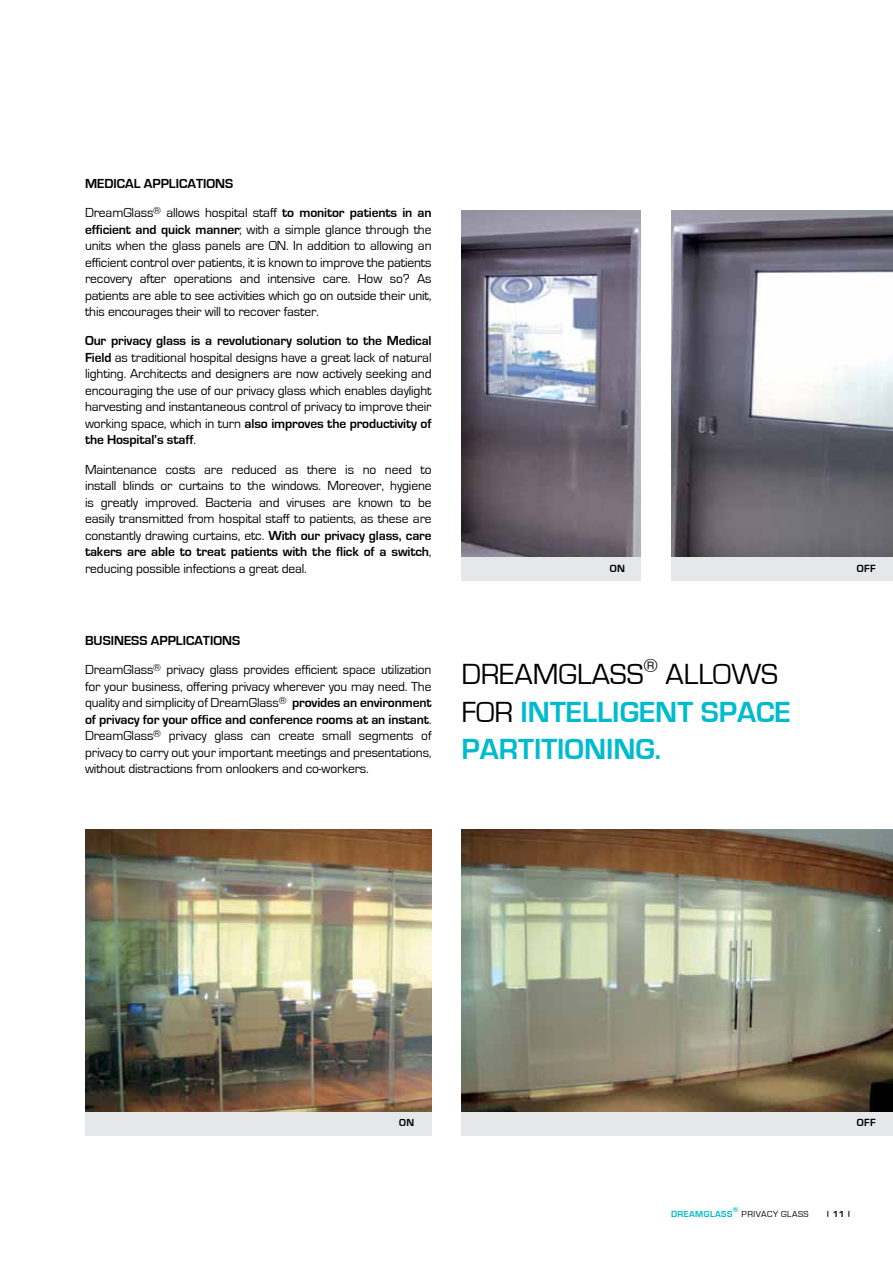
<style>
.page{position:relative;width:893px;height:1263px;background:#fff}
.page>*{position:absolute;margin:0;border:0;box-sizing:border-box;transform-origin:0 0}
.t1{font:700 30px/37.5px "Eurostile";color:#00bbce}
.t2{font:13.5px/16.5px "Eurostile";letter-spacing:-.01em;color:#000;text-align:justify}
.t3{font:700 13.5px/29.2px "Eurostile";color:#000}
.t4{font:700 10.65px "Eurostile";letter-spacing:.05em;color:#000}
.t5{font:700 10.5px "Eurostile";color:#000}
.t6{font:9px "Eurostile";letter-spacing:.05em;color:#000}
.t7{font:700 9px "Eurostile";letter-spacing:.05em;color:#00bbce}
.t8{font:700 9px "Eurostile";color:#000}
.t9{font:700 7.5px "Eurostile";color:#00bbce}
.s1{font-weight:400}
.s2{font-weight:700}
.s3{font-weight:400;color:#000}
</style>
<div class="page">
<img style="left:461px;top:830px;width:432px;height:281px">
<img style="left:461px;top:211px;width:432px;height:346px">
<img style="left:85px;top:830px;width:347px;height:281px">
<div style="left:85px;top:1111px;width:347px;height:24px;background:#e6e7e8"></div>
<div style="left:461px;top:1111px;width:432px;height:24px;background:#e6e7e8"></div>
<div style="left:671px;top:557px;width:222px;height:24px;background:#e6e7e8"></div>
<div style="left:461px;top:557px;width:196px;height:24px;background:#e6e7e8"></div>
<div style="left:641px;top:205px;width:30px;height:395px;background:#fff"></div>
<p class="t3" style="left:85px;top:169px;width:348px">MEDICAL APPLICATIONS<br><span class="s1">DreamGlass</span><sup>®</sup> <span class="s1">allows hospital staff</span> to monitor patients in an</p>
<p class="t2" style="left:85px;top:221px;width:348px"><span class="s2">efficient and quick manner</span>; with a simple glance through the units when the glass panels are ON. In addition to allowing an efficient control over patients, it is known to improve the patients recovery after operations and intensive care. How so? As patients are able to see activities which go on outside their unit, this encourages their will to recover faster.</p>
<p class="t2" style="left:85px;top:333px;width:348px"><span class="s2">Our privacy glass is a revolutionary solution to the Medical Field</span> as traditional hospital designs have a great lack of natural lighting. Architects and designers are now actively seeking and encouraging the use of our privacy glass which enables daylight harvesting and instantaneous control of privacy to improve their working space, which in turn <span class="s2">also improves the productivity of the Hospital’s staff</span>.</p>
<p class="t2" style="left:85px;top:461px;width:348px">Maintenance costs are reduced as there is no need to install blinds or curtains to the windows. Moreover, hygiene is greatly improved. Bacteria and viruses are known to be easily transmitted from hospital staff to patients, as these are constantly drawing curtains, etc. <span class="s2">With our privacy glass, care takers are able to treat patients with the flick of a switch</span>, reducing possible infections a great deal.</p>
<p class="t2" style="left:85px;top:626px;width:348px;line-height:29.2px"><span class="s2">BUSINESS APPLICATIONS<br></span>DreamGlass<sup>®</sup> privacy glass provides efficient space utilization</p>
<p class="t2" style="left:85px;top:678px;width:348px">for your business, offering privacy wherever you may need. The quality and simplicity of DreamGlass<sup>®</sup> <span class="s2">provides an environment of privacy for your office and conference rooms at an instant</span>.<br>DreamGlass<sup>®</sup> privacy glass can create small segments of privacy to carry out your important meetings and presentations, without distractions from onlookers and co-workers.</p>
<p class="t4" style="left:610px;top:563px;width:17px">ON</p>
<p class="t4" style="left:857px;top:563px;width:21px">OFF</p>
<h1 class="t1" style="left:461px;top:656px;width:331px"><span class="s3">DREAMGLASS</span><sup>®</sup> <span class="s3">ALLOWS<br>FOR</span> INTELLIGENT SPACE<br>PARTITIONING.</h1>
<p class="t5" style="left:399px;top:1117px;width:17px">ON</p>
<p class="t4" style="left:857px;top:1117px;width:21px">OFF</p>
<p class="t9" style="left:733px;top:1206px;width:7px">®</p>
<p class="t6" style="left:742px;top:1209px;width:68px">PRIVACY GLASS</p>
<p class="t7" style="left:671px;top:1209px;width:63px">DREAMGLASS</p>
<p class="t8" style="left:833px;top:1209px;width:13px">11</p>
</div>
